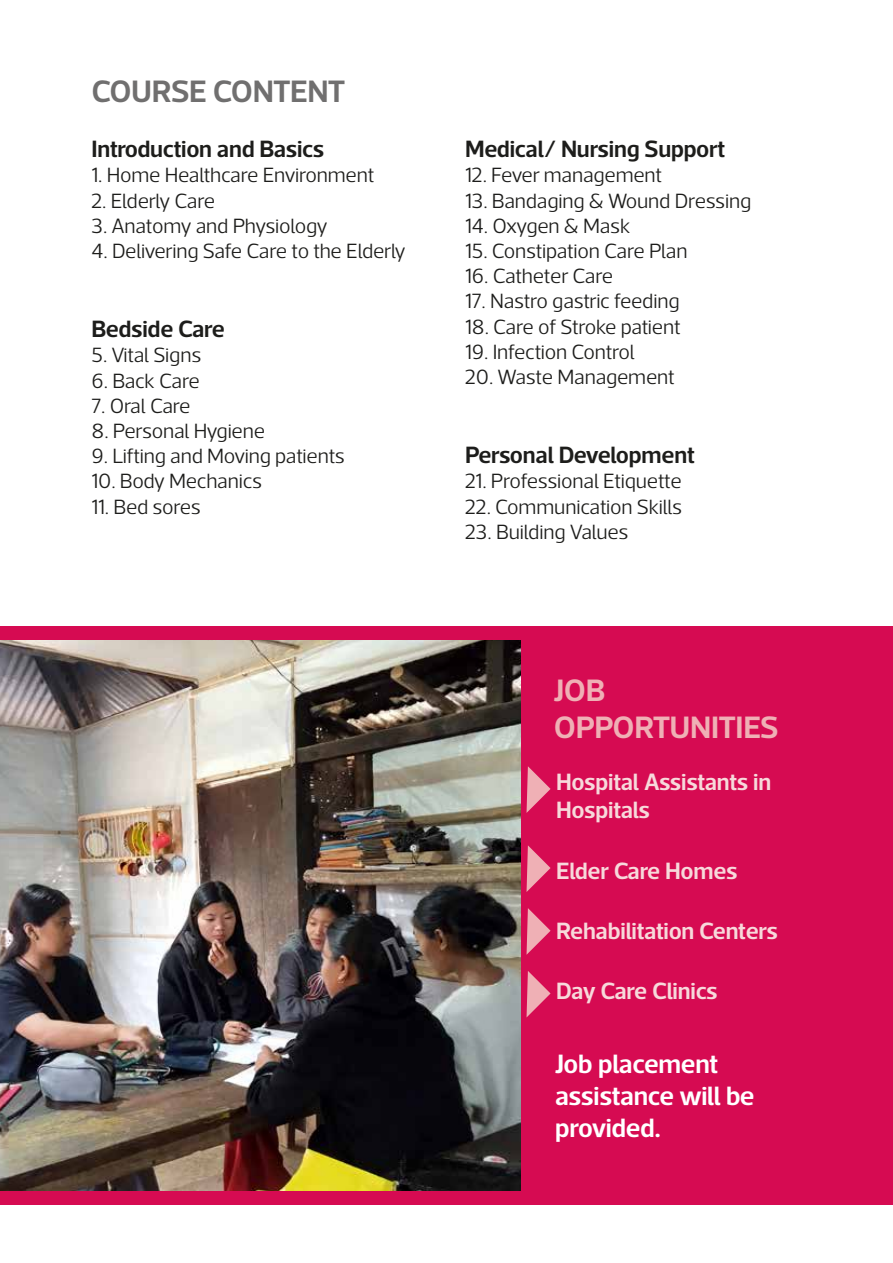
<style>
.page{position:relative;width:893px;height:1263px;background:#fff}
.page>*{position:absolute;margin:0;border:0;box-sizing:border-box;transform-origin:0 0}
.t1{font:600 31.5px/37.8px "Acto";letter-spacing:-.02em;color:#efb0b5}
.t2{font:600 31.5px "Acto";letter-spacing:-.02em;color:#706f6f}
.t3{font:600 27px/32.4px "Acto";letter-spacing:-.01em;color:#fff}
.t4{font:600 24px/28.8px "Acto";letter-spacing:-.01em;color:#f7d9db}
.t5{font:600 24px "Acto";letter-spacing:-.01em;color:#1d1d1b}
.t6{font:300 21px "Acto";letter-spacing:-.01em;color:#1d1d1b}
</style>
<div class="page">
<div style="left:0;top:626px;width:893px;height:579px;background:#d60b52"></div>
<img style="left:0;top:641px;width:521px;height:549px">
<svg style="left:526px;top:766px;width:25px;height:47px"></svg>
<svg style="left:526px;top:845px;width:25px;height:47px"></svg>
<svg style="left:526px;top:908px;width:25px;height:47px"></svg>
<svg style="left:526px;top:971px;width:25px;height:46px"></svg>
<h1 class="t2" style="left:91px;top:73px;width:255px">COURSE CONTENT</h1>
<p class="t5" style="left:91px;top:135px;width:234px">Introduction and Basics</p>
<p class="t6" style="left:91px;top:163px;width:284px">1. Home Healthcare Environment</p>
<p class="t6" style="left:91px;top:188px;width:125px">2. Elderly Care</p>
<p class="t6" style="left:91px;top:214px;width:237px">3. Anatomy and Physiology</p>
<p class="t6" style="left:91px;top:239px;width:316px">4. Delivering Safe Care to the Elderly</p>
<p class="t5" style="left:91px;top:315px;width:135px">Bedside Care</p>
<p class="t6" style="left:91px;top:343px;width:111px">5. Vital Signs</p>
<p class="t6" style="left:91px;top:368px;width:110px">6. Back Care</p>
<p class="t6" style="left:91px;top:394px;width:101px">7. Oral Care</p>
<p class="t6" style="left:91px;top:419px;width:175px">8. Personal Hygiene</p>
<p class="t6" style="left:91px;top:444px;width:255px">9. Lifting and Moving patients</p>
<p class="t6" style="left:91px;top:469px;width:172px">10. Body Mechanics</p>
<p class="t6" style="left:91px;top:494px;width:111px">11. Bed sores</p>
<p class="t5" style="left:465px;top:135px;width:261px">Medical/ Nursing Support</p>
<p class="t6" style="left:465px;top:163px;width:198px">12. Fever management</p>
<p class="t6" style="left:465px;top:188px;width:288px">13. Bandaging &amp; Wound Dressing</p>
<p class="t6" style="left:465px;top:214px;width:167px">14. Oxygen &amp; Mask</p>
<p class="t6" style="left:465px;top:239px;width:224px">15. Constipation Care Plan</p>
<p class="t6" style="left:465px;top:264px;width:150px">16. Catheter Care</p>
<p class="t6" style="left:465px;top:289px;width:216px">17. Nastro gastric feeding</p>
<p class="t6" style="left:465px;top:314px;width:217px">18. Care of Stroke patient</p>
<p class="t6" style="left:465px;top:340px;width:171px">19. Infection Control</p>
<p class="t6" style="left:465px;top:365px;width:211px">20. Waste Management</p>
<p class="t5" style="left:465px;top:441px;width:231px">Personal Development</p>
<p class="t6" style="left:465px;top:469px;width:218px">21. Professional Etiquette</p>
<p class="t6" style="left:465px;top:494px;width:218px">22. Communication Skills</p>
<p class="t6" style="left:465px;top:520px;width:165px">23. Building Values</p>
<h1 class="t1" style="left:554px;top:670px;width:226px">JOB<br>OPPORTUNITIES</h1>
<p class="t4" style="left:556px;top:766px;width:217px">Hospital Assistants in<br>Hospitals</p>
<p class="t4" style="left:556px;top:855px;width:183px">Elder Care Homes</p>
<p class="t4" style="left:556px;top:916px;width:223px">Rehabilitation Centers</p>
<p class="t4" style="left:556px;top:976px;width:163px">Day Care Clinics</p>
<p class="t3" style="left:555px;top:1046px;width:201px">Job placement assistance will be provided.</p>
</div>
